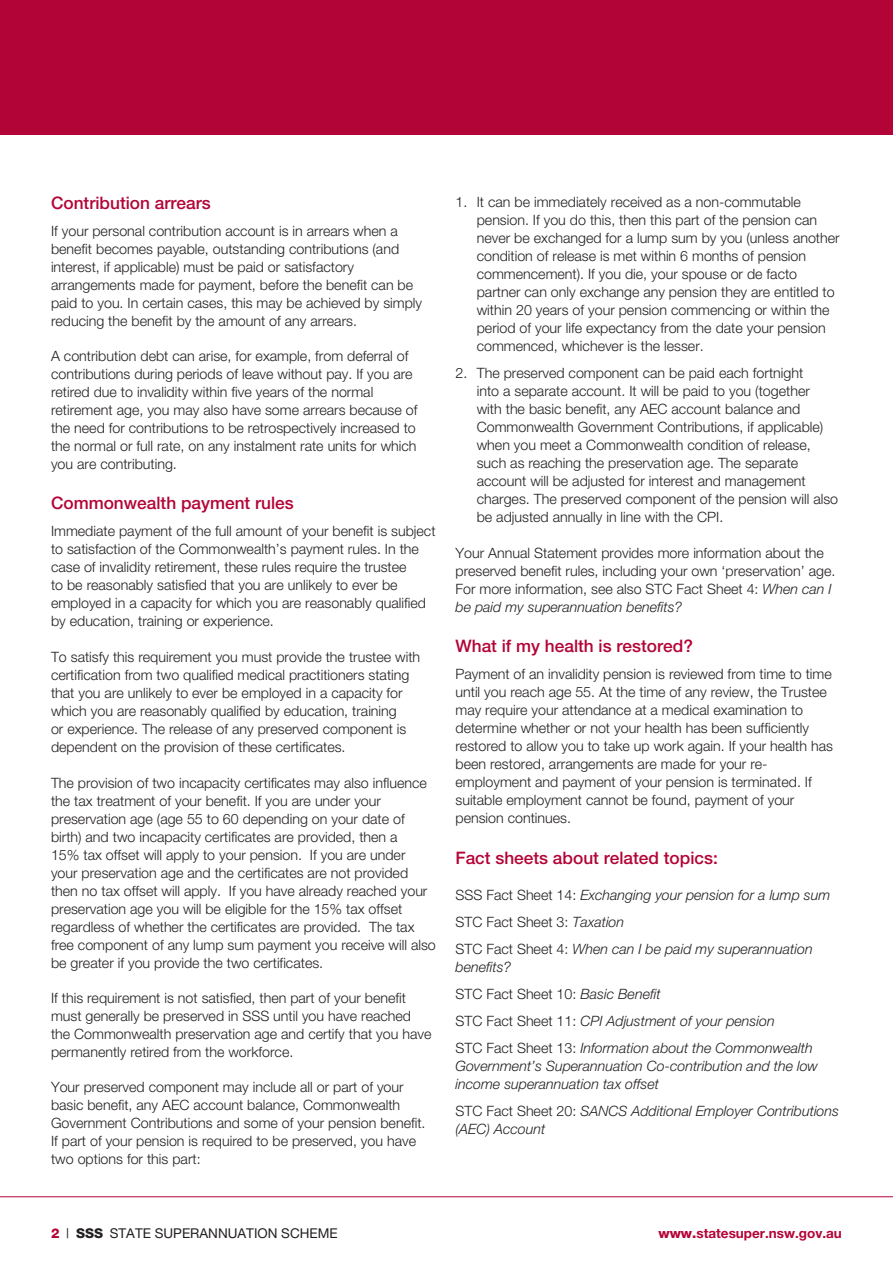
<style>
.page{position:relative;width:893px;height:1263px;background:#fff}
.page>*{position:absolute;margin:0;border:0;box-sizing:border-box;transform-origin:0 0}
.Heading_1{font:500 17.25px "Helvetica Neue";color:#b30437}
.Body{font:300 14.25px/18px "Helvetica Neue";color:#231f20}
.Body_Text_2{font:300 14.25px/18px "Helvetica Neue";color:#231f20}
.t1{font:italic 300 14.25px/18px "Helvetica Neue";color:#231f20}
.t2{font:13.5px "Helvetica Neue";color:#231f20}
.t3{font:700 13.5px "Helvetica Neue";color:#b30437}
.s1{font-style:italic}
.s2{font-style:normal}
.s3{font-weight:800;color:#b30437}
.s4{font-weight:800}
</style>
<div class="page">
<hr style="left:0;top:1196px;width:893px;height:1px;background:#b30437">
<div style="left:0;top:0;width:893px;height:135px;background:#b30437"></div>
<p class="Heading_1" style="left:51px;top:193px;width:161px">Contribution arrears</p>
<p class="Body" style="left:51px;top:221px;width:373px">If your personal contribution account is in arrears when a benefit becomes payable, outstanding contributions (and interest, if applicable) must be paid or satisfactory arrangements made for payment, before the benefit can be paid to you. In certain cases, this may be achieved by simply reducing the benefit by the amount of any arrears.</p>
<p class="Body" style="left:51px;top:346px;width:368px">A contribution debt can arise, for example, from deferral of contributions during periods of leave without pay. If you are retired due to invalidity within five years of the normal retirement age, you may also have some arrears because of the need for contributions to be retrospectively increased to the normal or full rate, on any instalment rate units for which you are contributing.</p>
<p class="Heading_1" style="left:51px;top:493px;width:244px">Commonwealth payment rules</p>
<p class="Body_Text_2" style="left:51px;top:522px;width:386px">Immediate payment of the full amount of your benefit is subject to satisfaction of the Commonwealth’s payment rules. In the case of invalidity retirement, these rules require the trustee<br>to be reasonably satisfied that you are unlikely to ever be employed in a capacity for which you are reasonably qualified by education, training or experience.</p>
<p class="Body" style="left:51px;top:647px;width:371px">To satisfy this requirement you must provide the trustee with certification from two qualified medical practitioners stating that you are unlikely to ever be employed in a capacity for which you are reasonably qualified by education, training<br>or experience. The release of any preserved component is dependent on the provision of these certificates.</p>
<p class="Body" style="left:51px;top:773px;width:386px">The provision of two incapacity certificates may also influence the tax treatment of your benefit. If you are under your preservation age (age 55 to 60 depending on your date of birth) and two incapacity certificates are provided, then a<br>15% tax offset will apply to your pension. If you are under<br>your preservation age and the certificates are not provided then no tax offset will apply. If you have already reached your preservation age you will be eligible for the 15% tax offset regardless of whether the certificates are provided. The tax free component of any lump sum payment you receive will also be greater if you provide the two certificates.</p>
<p class="Body_Text_2" style="left:51px;top:988px;width:382px">If this requirement is not satisfied, then part of your benefit must generally be preserved in SSS until you have reached the Commonwealth preservation age and certify that you have permanently retired from the workforce.</p>
<p class="Body" style="left:51px;top:1077px;width:376px">Your preserved component may include all or part of your basic benefit, any AEC account balance, Commonwealth Government Contributions and some of your pension benefit.<br>If part of your pension is required to be preserved, you have two options for this part:</p>
<p class="Body" style="left:477px;top:192px;width:364px;text-indent:-21px">1. It can be immediately received as a non-commutable pension. If you do this, then this part of the pension can never be exchanged for a lump sum by you (unless another condition of release is met within 6 months of pension commencement). If you die, your spouse or de facto partner can only exchange any pension they are entitled to within 20 years of your pension commencing or within the period of your life expectancy from the date your pension commenced, whichever is the lesser.</p>
<p class="Body" style="left:477px;top:363px;width:363px;text-indent:-21px">2. The preserved component can be paid each fortnight<br>into a separate account. It will be paid to you (together with the basic benefit, any AEC account balance and Commonwealth Government Contributions, if applicable) when you meet a Commonwealth condition of release, such as reaching the preservation age. The separate account will be adjusted for interest and management charges. The preserved component of the pension will also be adjusted annually in line with the CPI.</p>
<p class="Body" style="left:455px;top:543px;width:381px">Your Annual Statement provides more information about the preserved benefit rules, including your own ‘preservation’ age.<br>For more information, see also STC Fact Sheet 4: <span class="s1">When can I be paid my superannuation benefits?</span></p>
<p class="Heading_1" style="left:455px;top:636px;width:239px">What if my health is restored?</p>
<p class="Body" style="left:455px;top:665px;width:379px">Payment of an invalidity pension is reviewed from time to time until you reach age 55. At the time of any review, the Trustee may require your attendance at a medical examination to determine whether or not your health has been sufficiently restored to allow you to take up work again. If your health has been restored, arrangements are made for your re&shy;employment and payment of your pension is terminated. If suitable employment cannot be found, payment of your pension continues.</p>
<p class="Heading_1" style="left:455px;top:847px;width:264px">Fact sheets about related topics:</p>
<p class="t1" style="left:455px;top:886px;width:376px"><span class="s2">SSS Fact Sheet 14:</span> Exchanging your pension for a lump sum</p>
<p class="Body" style="left:455px;top:912px;width:170px">STC Fact Sheet 3: <span class="s1">Taxation</span></p>
<p class="t1" style="left:455px;top:940px;width:359px"><span class="s2">STC Fact Sheet 4:</span> When can I be paid my superannuation benefits?</p>
<p class="Body" style="left:455px;top:984px;width:207px">STC Fact Sheet 10: <span class="s1">Basic Benefit</span></p>
<p class="t1" style="left:455px;top:1012px;width:321px"><span class="s2">STC Fact Sheet 11:</span> CPI Adjustment of your pension</p>
<p class="t1" style="left:455px;top:1039px;width:364px"><span class="s2">STC Fact Sheet 13:</span> Information about the Commonwealth<br>Government’s Superannuation Co-contribution and the low income superannuation tax offset</p>
<p class="t1" style="left:455px;top:1102px;width:385px"><span class="s2">STC Fact Sheet 20:</span> SANCS Additional Employer Contributions (AEC) Account</p>
<p class="t2" style="left:51px;top:1225px;width:288px"><span class="s3">2</span> | <span class="s4">SSS</span> STATE SUPERANNUATION SCHEME</p>
<p class="t3" style="left:658px;top:1224px;width:185px"><span class="s4">www.</span>statesuper.nsw.gov.au</p>
</div>
